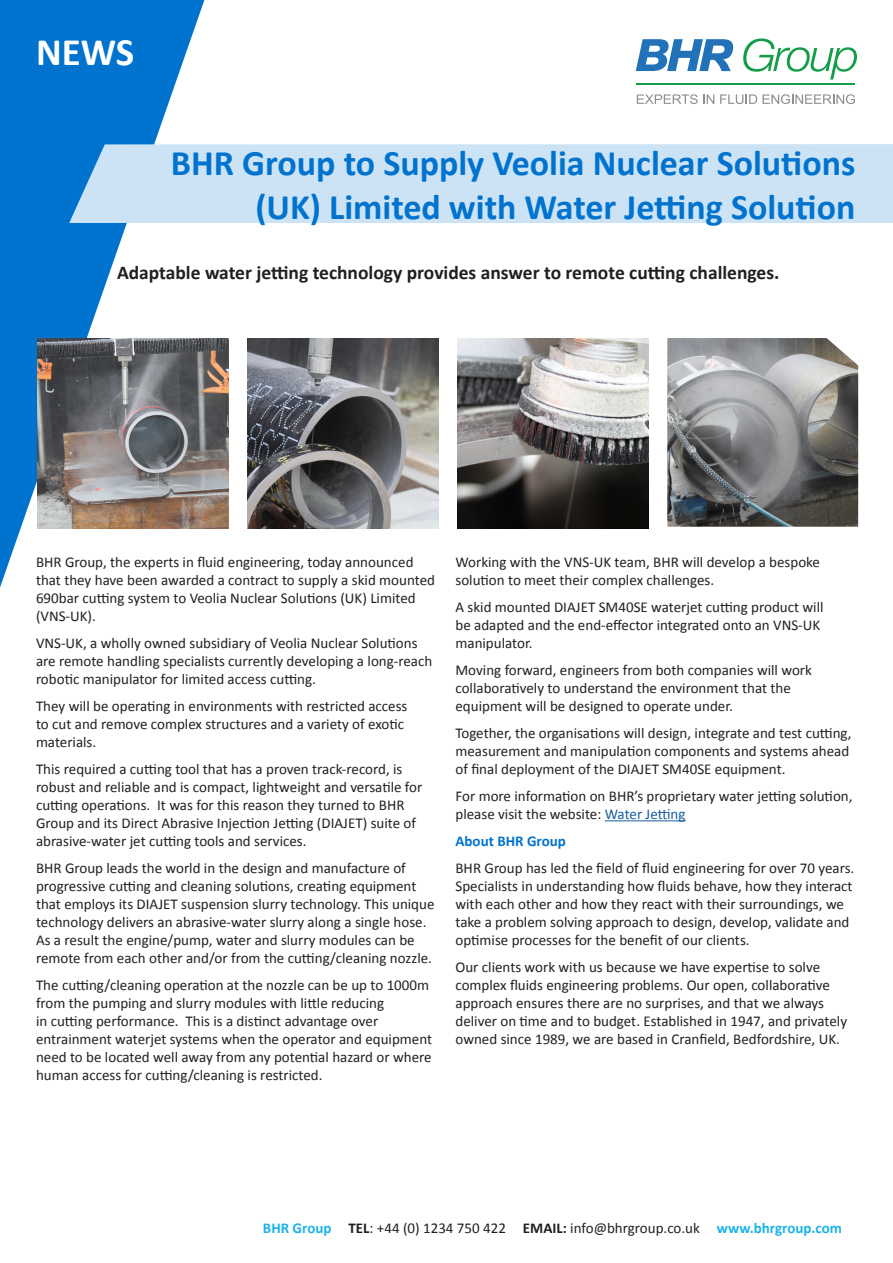
<style>
.page{position:relative;width:893px;height:1263px;background:#fff}
.page>*{position:absolute;margin:0;border:0;box-sizing:border-box;transform-origin:0 0}
.t1{font:700 39px "Calibri";color:#fff}
.t2{font:700 36px/43.2px "Calibri";color:#0073cf;text-align:right}
.t3{font:700 19.5px "Calibri";color:#231f20}
.t4{font:15px/18px "Calibri";color:#231f20}
.t5{font:700 15px "Calibri";color:#0073cf}
.s1{color:#175d9e}
.s2{font-weight:700;color:#1bb3e9}
.s3{font-weight:700}
</style>
<div class="page">
<svg style="left:0;top:0;width:204px;height:587px;fill:#0073cf"></svg>
<svg style="left:637px;top:94px;width:77px;height:10px"></svg>
<svg style="left:720px;top:94px;width:37px;height:10px"></svg>
<svg style="left:763px;top:94px;width:92px;height:10px"></svg>
<svg style="left:743px;top:38px;width:114px;height:42px"></svg>
<svg style="left:636px;top:39px;width:97px;height:32px"></svg>
<hr style="left:636px;top:83px;width:219px;height:1px;background:#139d48">
<hr style="left:605px;top:820px;width:81px;height:1px;background:#175d9e">
<div style="left:69px;top:144px;width:824px;height:79px;background:#cce3f5"></div>
<img style="left:247px;top:338px;width:192px;height:190px">
<img style="left:667px;top:338px;width:191px;height:189px">
<img style="left:37px;top:338px;width:192px;height:190px">
<img style="left:457px;top:338px;width:191px;height:190px">
<p class="t1" style="left:36px;top:27px;width:100px">NEWS</p>
<p class="t2" style="left:171px;top:142px;width:686px">BHR Group to Supply Veolia Nuclear Solutions (UK) Limited with Water Jetting Solution</p>
<p class="t3" style="left:117px;top:260px;width:664px">Adaptable water jetting technology provides answer to remote cutting challenges.</p>
<p class="t4" style="left:36px;top:553px;width:401px">BHR Group, the experts in fluid engineering, today announced that they have been awarded a contract to supply a skid mounted 690bar cutting system to Veolia Nuclear Solutions (UK) Limited (VNS-UK).</p>
<p class="t4" style="left:36px;top:634px;width:398px">VNS-UK, a wholly owned subsidiary of Veolia Nuclear Solutions are remote handling specialists currently developing a long-reach robotic manipulator for limited access cutting.</p>
<p class="t4" style="left:36px;top:697px;width:373px">They will be operating in environments with restricted access to cut and remove complex structures and a variety of exotic materials.</p>
<p class="t4" style="left:36px;top:760px;width:388px">This required a cutting tool that has a proven track-record, is robust and reliable and is compact, lightweight and versatile for cutting operations. It was for this reason they turned to BHR Group and its Direct Abrasive Injection Jetting (DIAJET) suite of abrasive-water jet cutting tools and services.</p>
<p class="t4" style="left:36px;top:859px;width:400px">BHR Group leads the world in the design and manufacture of progressive cutting and cleaning solutions, creating equipment that employs its DIAJET suspension slurry technology. This unique technology delivers an abrasive-water slurry along a single hose.<br>As a result the engine/pump, water and slurry modules can be remote from each other and/or from the cutting/cleaning nozzle.</p>
<p class="t4" style="left:36px;top:976px;width:398px">The cutting/cleaning operation at the nozzle can be up to 1000m from the pumping and slurry modules with little reducing<br>in cutting performance. This is a distinct advantage over entrainment waterjet systems when the operator and equipment need to be located well away from any potential hazard or where human access for cutting/cleaning is restricted.</p>
<p class="t4" style="left:455px;top:553px;width:366px">Working with the VNS-UK team, BHR will develop a bespoke solution to meet their complex challenges.</p>
<p class="t4" style="left:455px;top:598px;width:370px">A skid mounted DIAJET SM40SE waterjet cutting product will be adapted and the end-effector integrated onto an VNS-UK manipulator.</p>
<p class="t4" style="left:455px;top:661px;width:358px">Moving forward, engineers from both companies will work collaboratively to understand the environment that the equipment will be designed to operate under.</p>
<p class="t4" style="left:455px;top:724px;width:398px">Together, the organisations will design, integrate and test cutting, measurement and manipulation components and systems ahead of final deployment of the DIAJET SM40SE equipment.</p>
<p class="t4" style="left:455px;top:787px;width:398px">For more information on BHR’s proprietary water jetting solution, please visit the website: <span class="s1">Water Jetting</span></p>
<p class="t5" style="left:455px;top:832px;width:112px">About BHR Group</p>
<p class="t4" style="left:455px;top:859px;width:400px">BHR Group has led the field of fluid engineering for over 70 years.<br>Specialists in understanding how fluids behave, how they interact with each other and how they react with their surroundings, we take a problem solving approach to design, develop, validate and optimise processes for the benefit of our clients.</p>
<p class="t4" style="left:455px;top:958px;width:393px">Our clients work with us because we have expertise to solve complex fluids engineering problems. Our open, collaborative approach ensures there are no surprises, and that we always deliver on time and to budget. Established in 1947, and privately owned since 1989, we are based in Cranfield, Bedfordshire, UK.</p>
<p class="t4" style="left:263px;top:1219px;width:581px"><span class="s2">BHR Group</span> <span class="s3">TEL</span>: +44 (0) 1234 750 422 <span class="s3">EMAIL:</span> info@bhrgroup.co.uk <span class="s2">www.bhrgroup.com</span></p>
</div>
